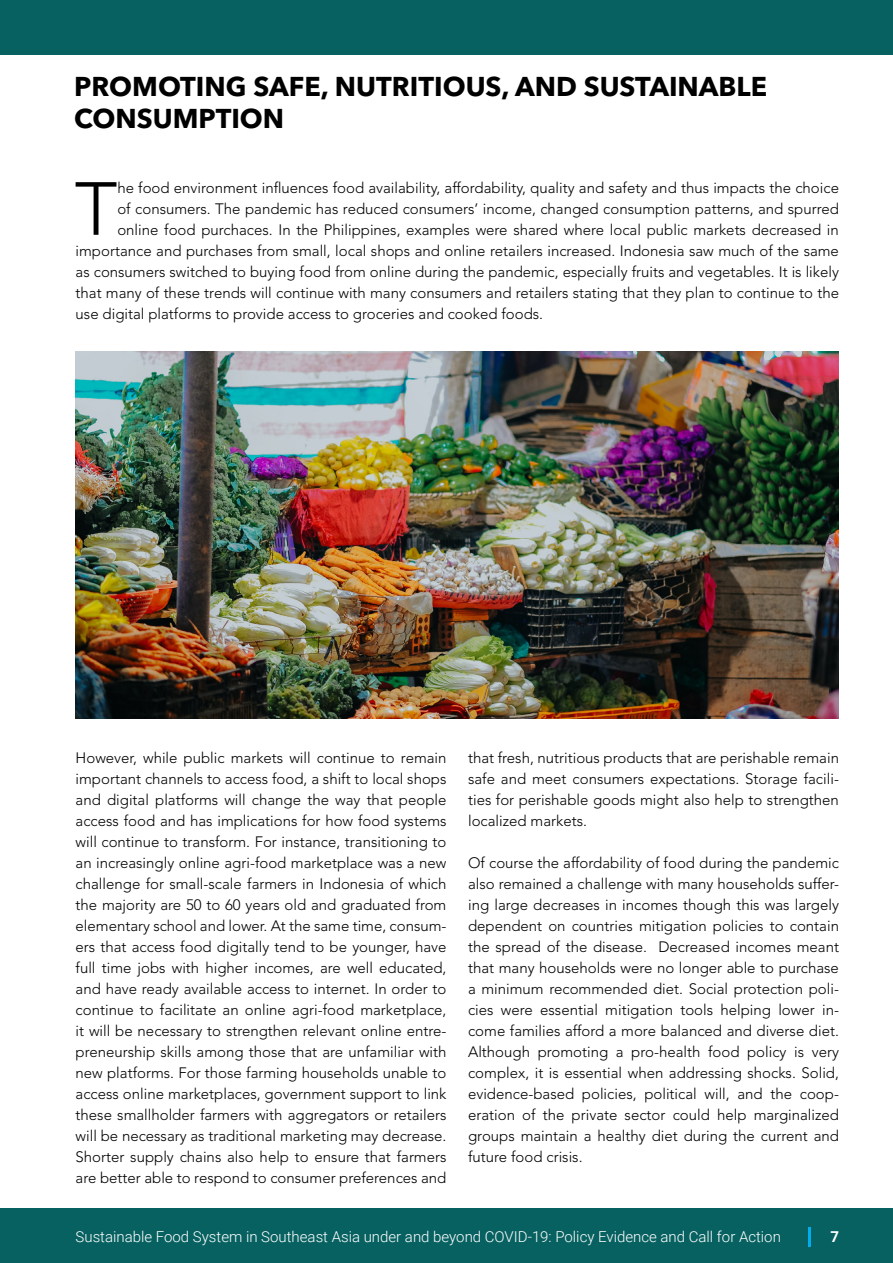
<style>
.page{position:relative;width:893px;height:1263px;background:#fff}
.page>*{position:absolute;margin:0;border:0;box-sizing:border-box;transform-origin:0 0}
.t1{font:300 74.25px "Avenir LT Std";color:#000}
.t2{font:700 27px/32.4px "Avenir Next LT Pro";color:#000}
.t3{font:300 15px/21px "Avenir LT Std";color:#000;text-align:justify}
.t4{font:300 15px "Roboto";color:#fff}
.t5{font:700 15px "Roboto";color:#fff}
</style>
<div class="page">
<div style="left:0;top:0;width:893px;height:54px;background:#086161"></div>
<div style="left:0;top:1209px;width:893px;height:54px;background:#086161"></div>
<img style="left:76px;top:351px;width:763px;height:367px">
<svg style="left:808px;top:1227px;width:2px;height:19px"></svg>
<img style="left:224px;top:409px;width:445px;height:310px">
<h2 class="t2" style="left:74px;top:70px;width:695px">PROMOTING SAFE, NUTRITIOUS, AND SUSTAINABLE<br>CONSUMPTION</h2>
<h1 class="t1" style="left:75px;top:166px;width:44px">T</h1>
<p class="t3" style="left:117px;top:177px;width:723px">he food environment influences food availability, affordability, quality and safety and thus impacts the choice</p>
<p class="t3" style="left:117px;top:198px;width:723px">of consumers. The pandemic has reduced consumers’ income, changed consumption patterns, and spurred</p>
<p class="t3" style="left:117px;top:219px;width:723px">online food purchaces. In the Philippines, examples were shared where local public markets decreased in</p>
<p class="t3" style="left:76px;top:240px;width:765px">importance and purchases from small, local shops and online retailers increased. Indonesia saw much of the same</p>
<p class="t3" style="left:76px;top:261px;width:765px">as consumers switched to buying food from online during the pandemic, especially fruits and vegetables. It is likely</p>
<p class="t3" style="left:76px;top:282px;width:765px">that many of these trends will continue with many consumers and retailers stating that they plan to continue to the</p>
<p class="t3" style="left:76px;top:303px;width:469px">use digital platforms to provide access to groceries and cooked foods.</p>
<p class="t3" style="left:76px;top:747px;width:372px">However, while public markets will continue to remain important channels to access food, a shift to local shops and digital platforms will change the way that people access food and has implications for how food systems will continue to transform. For instance, transitioning to an increasingly online agri-food marketplace was a new challenge for small-scale farmers in Indonesia of which the majority are 50 to 60 years old and graduated from elementary school and lower. At the same time, consum&shy;ers that access food digitally tend to be younger, have full time jobs with higher incomes, are well educated, and have ready available access to internet. In order to continue to facilitate an online agri-food marketplace, it will be necessary to strengthen relevant online entre&shy;preneurship skills among those that are unfamiliar with new platforms. For those farming households unable to access online marketplaces, government support to link these smallholder farmers with aggregators or retailers will be necessary as traditional marketing may decrease.<br>Shorter supply chains also help to ensure that farmers are better able to respond to consumer preferences and</p>
<p class="t3" style="left:468px;top:747px;width:372px">that fresh, nutritious products that are perishable remain safe and meet consumers expectations. Storage facili&shy;ties for perishable goods might also help to strengthen localized markets.</p>
<p class="t3" style="left:468px;top:852px;width:372px">Of course the affordability of food during the pandemic also remained a challenge with many households suffer&shy;ing large decreases in incomes though this was largely dependent on countries mitigation policies to contain the spread of the disease. Decreased incomes meant that many households were no longer able to purchase a minimum recommended diet. Social protection poli&shy;cies were essential mitigation tools helping lower in&shy;come families afford a more balanced and diverse diet.<br>Although promoting a pro-health food policy is very complex, it is essential when addressing shocks. Solid, evidence-based policies, political will, and the coop&shy;eration of the private sector could help marginalized groups maintain a healthy diet during the current and future food crisis.</p>
<p class="t4" style="left:76px;top:1226px;width:707px">Sustainable Food System in Southeast Asia under and beyond COVID-19: Policy Evidence and Call for Action</p>
<p class="t5" style="left:830px;top:1226px;width:10px">7</p>
</div>
